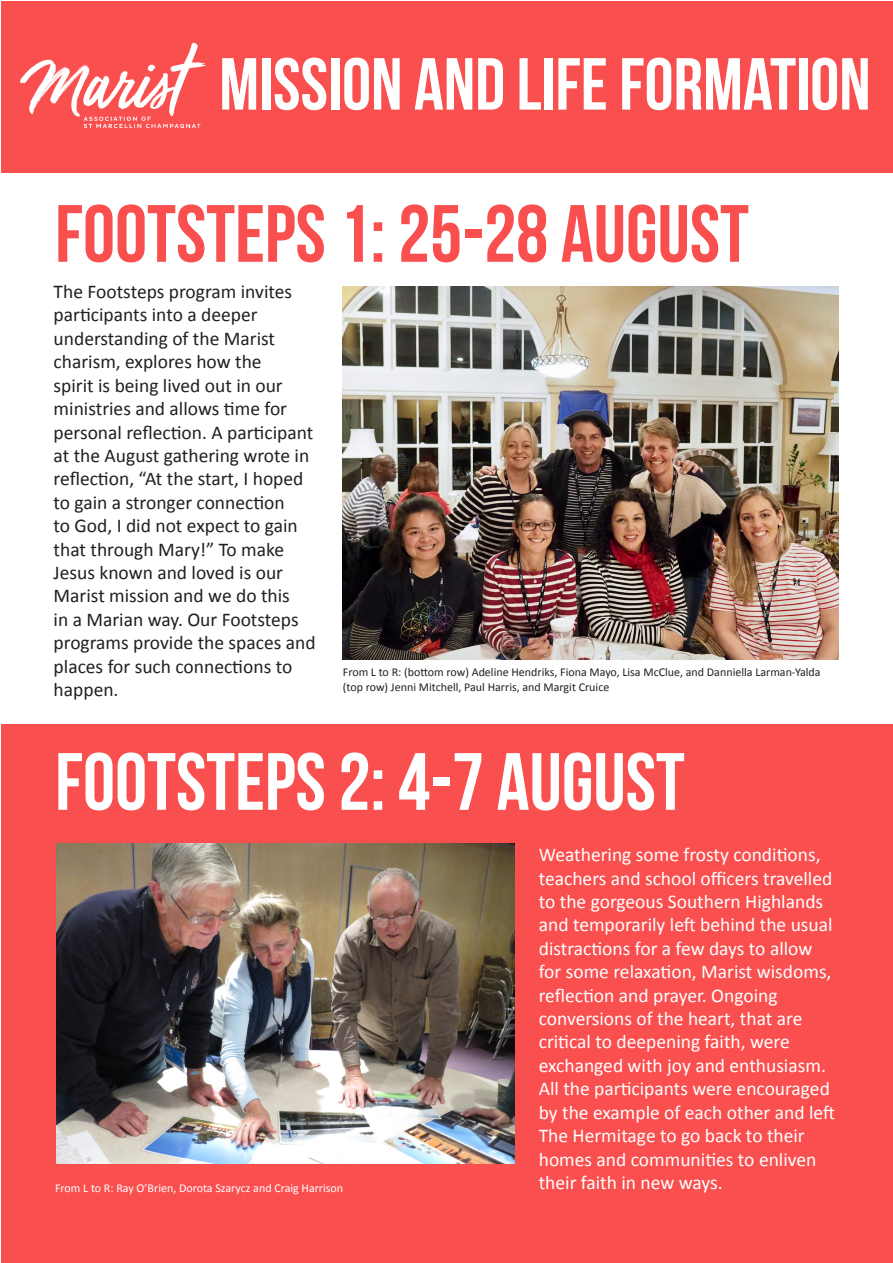
<style>
.page{position:relative;width:893px;height:1263px;background:#fff}
.page>*{position:absolute;margin:0;border:0;box-sizing:border-box;transform-origin:0 0}
.t1{font:700 81px "Bebas Neue";color:#fa4f4f}
.t2{font:700 81px "Bebas Neue";color:#fff}
.t3{font:700 73.5px "Bebas Neue";color:#fff}
.t4{font:19.5px/23.4px "Calibri";color:#fff}
.t5{font:19.5px/23.4px "Calibri";color:#231f20}
.t6{font:12px/14.4px "Calibri";color:#231f20}
.t7{font:12px "Calibri";color:#fff}
</style>
<div class="page">
<div style="left:1px;top:1px;width:892px;height:172px;background:#fa4f4f"></div>
<img style="left:21px;top:43px;width:185px;height:84px">
<div style="left:1px;top:724px;width:892px;height:539px;background:#fa4f4f"></div>
<img style="left:57px;top:844px;width:457px;height:320px">
<img style="left:343px;top:287px;width:496px;height:372px">
<p class="t3" style="left:219px;top:44px;width:653px">MISSION AND LIFE FORMATION</p>
<p class="t1" style="left:55px;top:189px;width:695px">FOOTSTEPS 1: 25-28 AUGUST</p>
<p class="t5" style="left:54px;top:279px;width:264px">The Footsteps program invites participants into a deeper understanding of the Marist charism, explores how the<br>spirit is being lived out in our ministries and allows time for personal reflection. A participant at the August gathering wrote in reflection, “At the start, I hoped to gain a stronger connection<br>to God, I did not expect to gain that through Mary!” To make<br>Jesus known and loved is our<br>Marist mission and we do this<br>in a Marian way. Our Footsteps programs provide the spaces and places for such connections to happen.</p>
<p class="t6" style="left:343px;top:665px;width:479px">From L to R: (bottom row) Adeline Hendriks, Fiona Mayo, Lisa McClue, and Danniella Larman-Yalda (top row) Jenni Mitchell, Paul Harris, and Margit Cruice</p>
<p class="t2" style="left:55px;top:737px;width:631px">FOOTSTEPS 2: 4-7 AUGUST</p>
<p class="t4" style="left:539px;top:842px;width:298px">Weathering some frosty conditions, teachers and school officers travelled to the gorgeous Southern Highlands and temporarily left behind the usual distractions for a few days to allow for some relaxation, Marist wisdoms, reflection and prayer. Ongoing conversions of the heart, that are critical to deepening faith, were exchanged with joy and enthusiasm.<br>All the participants were encouraged by the example of each other and left The Hermitage to go back to their homes and communities to enliven their faith in new ways.</p>
<p class="t7" style="left:55px;top:1179px;width:290px">From L to R: Ray O’Brien, Dorota Szarycz and Craig Harrison</p>
</div>
